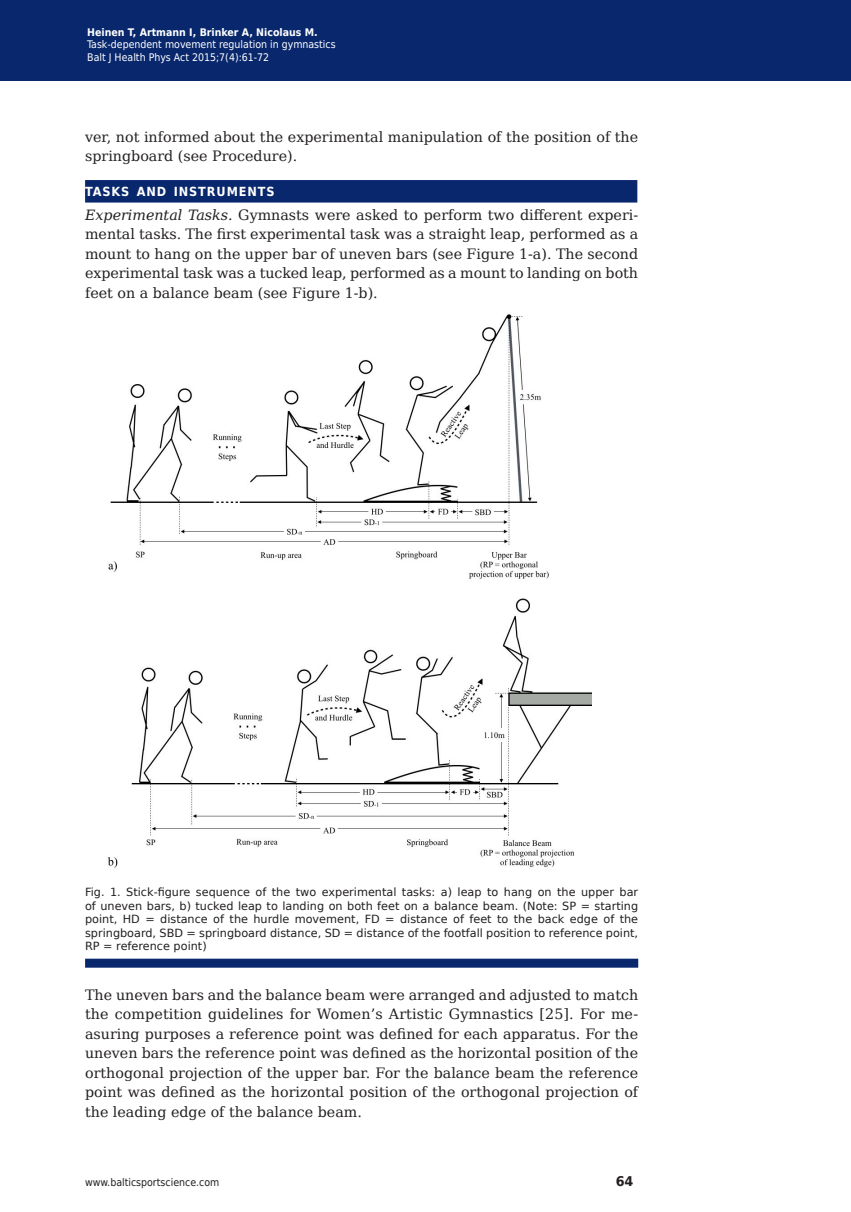
<style>
.page{position:relative;width:851px;height:1212px;background:#fff}
.page>*{position:absolute;margin:0;border:0;box-sizing:border-box;transform-origin:0 0}
.Body_Text{font:14.25px/19.5px "DejaVu Serif";color:#231f20;text-align:justify}
.t1{font:700 13.35px "DejaVu Sans";color:#231f20;scale:.96 1}
.Subhead_2{font:700 12.6px "DejaVu Sans Condensed";letter-spacing:.07em;color:#fff}
.Figure{font:11.25px/13.5px "DejaVu Sans";color:#231f20;text-align:justify}
.t2{font:10.5px/12.6px "DejaVu Sans Condensed";color:#fff}
.t3{font:700 10.5px "DejaVu Sans Condensed";color:#fff}
.t4{font:10.5px "DejaVu Sans Condensed";color:#231f20}
.s1{font-style:italic}
</style>
<div class="page">
<div style="left:0;top:0;width:850px;height:80px;background:#08276c"></div>
<div style="left:85px;top:180px;width:552px;height:23px;background:#08276c"></div>
<div style="left:85px;top:959px;width:553px;height:9px;background:#08276c"></div>
<img style="left:108px;top:314px;width:484px;height:554px">
<p class="t3" style="left:87px;top:23px;width:232px">Heinen T, Artmann I, Brinker A, Nicolaus M.</p>
<p class="t2" style="left:87px;top:38px;width:250px">Task-dependent movement regulation in gymnastics<br>Balt J Health Phys Act 2015;7(4):61-72</p>
<p class="Body_Text" style="left:85px;top:127px;width:554px">ver, not informed about the experimental manipulation of the position of the springboard (see Procedure).</p>
<p class="Subhead_2" style="left:85px;top:181px;width:191px">TASKS AND INSTRUMENTS</p>
<p class="Body_Text" style="left:85px;top:205px;width:554px"><span class="s1">Experimental Tasks.</span> Gymnasts were asked to perform two different experi&shy;mental tasks. The first experimental task was a straight leap, performed as a mount to hang on the upper bar of uneven bars (see Figure 1-a). The second experimental task was a tucked leap, performed as a mount to landing on both feet on a balance beam (see Figure 1-b).</p>
<p class="Figure" style="left:85px;top:885px;width:554px">Fig. 1. Stick-figure sequence of the two experimental tasks: a) leap to hang on the upper bar of uneven bars, b) tucked leap to landing on both feet on a balance beam. (Note: SP = starting point, HD = distance of the hurdle movement, FD = distance of feet to the back edge of the springboard, SBD = springboard distance, SD = distance of the footfall position to reference point, RP = reference point)</p>
<p class="Body_Text" style="left:85px;top:985px;width:554px">The uneven bars and the balance beam were arranged and adjusted to match the competition guidelines for Women’s Artistic Gymnastics [25]. For me&shy;asuring purposes a reference point was defined for each apparatus. For the uneven bars the reference point was defined as the horizontal position of the orthogonal projection of the upper bar. For the balance beam the reference point was defined as the horizontal position of the orthogonal projection of the leading edge of the balance beam.</p>
<p class="t4" style="left:85px;top:1174px;width:136px">www.balticsportscience.com</p>
<p class="t1" style="left:615px;top:1170px;width:20px">64</p>
</div>
